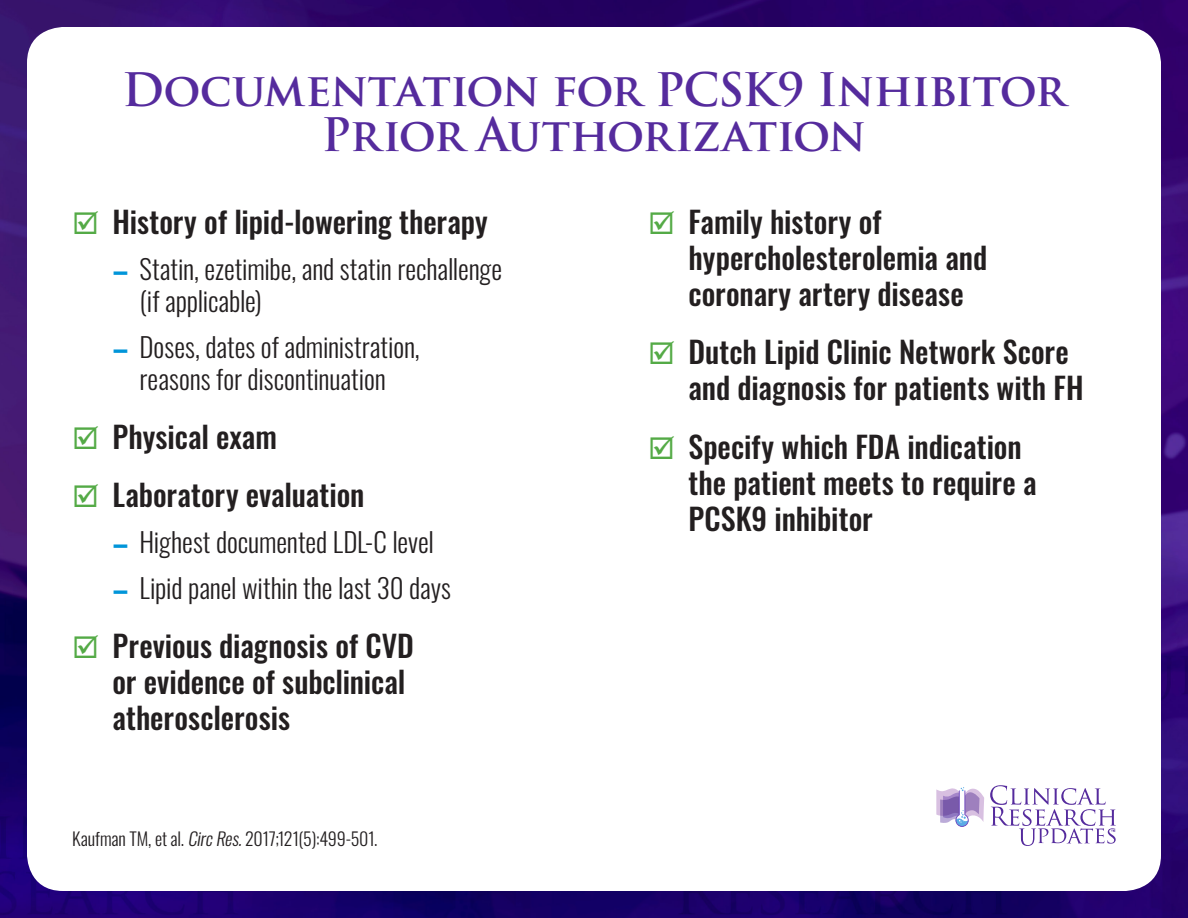
<style>
.page{position:relative;width:1188px;height:918px;background:#fff}
.page>*{position:absolute;margin:0;border:0;box-sizing:border-box;transform-origin:0 0}
.t1{font:700 45px/45px "Trajan Pro";letter-spacing:-.025em;color:#552b9d;text-align:center}
.t2{font:500 30px/36px "Oswald";color:#231f20}
.t3{font:300 27px/32.4px "Oswald";letter-spacing:-.005em;color:#231f20}
.References{font:300 18px "Oswald";letter-spacing:-.005em;color:#231f20}
.s1{color:#54aa46}
.s2{font-family:"Helvetica Neue";font-weight:700;font-stretch:condensed;color:#0095d9}
.s3{font-style:italic}
</style>
<div class="page">
<img style="left:0;top:0;width:1188px;height:918px">
<div style="left:27px;top:27px;width:1134px;height:864px;background:#fff;border-radius:36px"></div>
<svg style="left:936px;top:787px;width:48px;height:40px"></svg>
<svg style="left:990px;top:785px;width:126px;height:61px"></svg>
<p class="t1" style="left:122px;top:67px;width:945px">Documentation for PCSK9 Inhibitor<br>Prior Authorization</p>
<p class="t2" style="left:72px;top:205px;width:417px"><span class="s1">☑</span> History of lipid-lowering therapy</p>
<p class="t3" style="left:140px;top:249px;width:364px;text-indent:-27px"><span class="s2">−</span> Statin, ezetimibe, and statin rechallenge (if applicable)</p>
<p class="t3" style="left:112px;top:328px;width:309px;text-align:center"><span class="s2">−</span> Doses, dates of administration, reasons for discontinuation</p>
<p class="t2" style="left:72px;top:421px;width:206px"><span class="s1">☑</span> Physical exam</p>
<p class="t2" style="left:72px;top:479px;width:294px"><span class="s1">☑</span> Laboratory evaluation</p>
<p class="t3" style="left:112px;top:523px;width:323px"><span class="s2">−</span> Highest documented LDL-C level</p>
<p class="t3" style="left:112px;top:569px;width:340px"><span class="s2">−</span> Lipid panel within the last 30 days</p>
<p class="t2" style="left:112px;top:629px;width:303px;text-indent:-40px"><span class="s1">☑</span> Previous diagnosis of CVD or evidence of subclinical atherosclerosis</p>
<p class="References" style="left:72px;top:823px;width:307px">Kaufman TM, et al. <span class="s3">CircRes.</span>2017;121(5):499-501.</p>
<p class="t2" style="left:688px;top:205px;width:300px;text-indent:-40px"><span class="s1">☑</span> Family history of hypercholesterolemia and coronary artery disease</p>
<p class="t2" style="left:688px;top:336px;width:397px;text-indent:-40px"><span class="s1">☑</span> Dutch Lipid Clinic Network Score and diagnosis for patients with FH</p>
<p class="t2" style="left:688px;top:430px;width:350px;text-indent:-40px"><span class="s1">☑</span> Specify which FDA indication the patient meets to require a<br>PCSK9 inhibitor</p>
</div>
